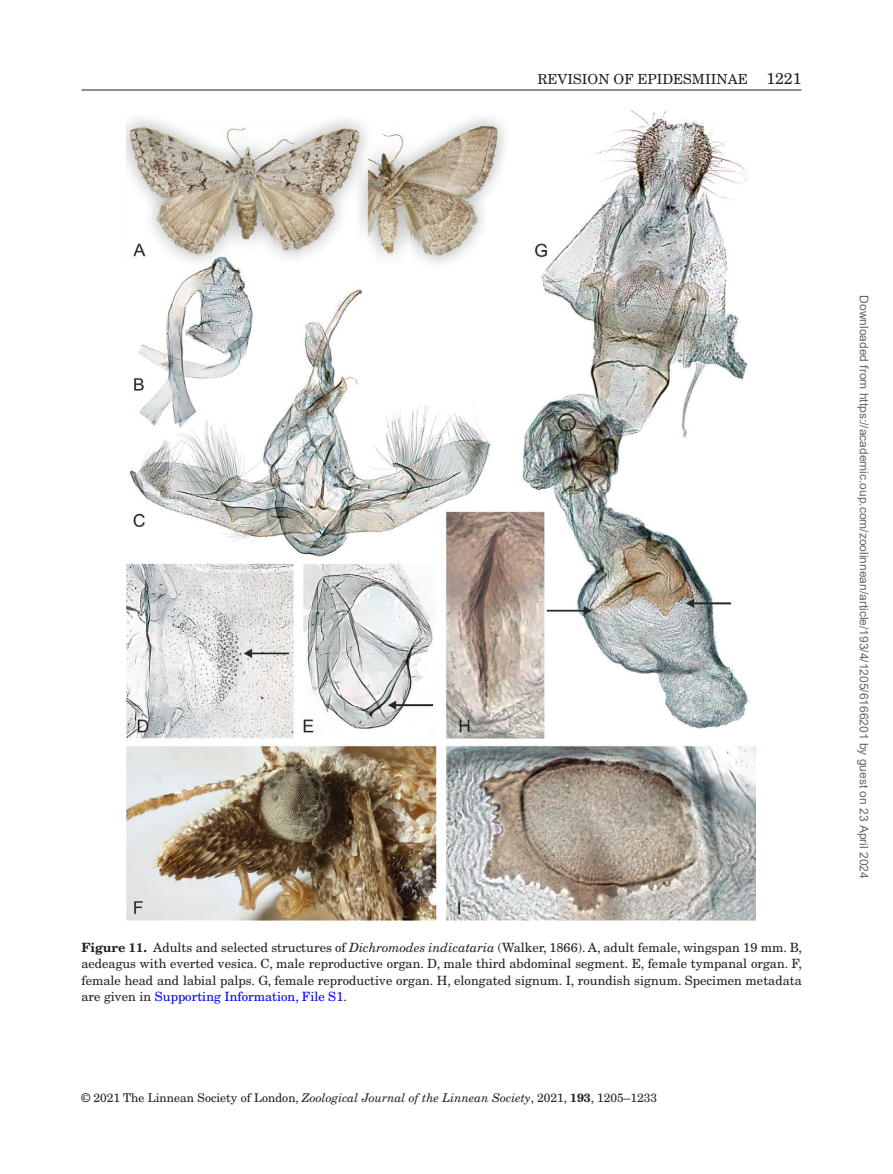
<style>
.page{position:relative;width:893px;height:1174px;background:#fff}
.page>*{position:absolute;margin:0;border:0;box-sizing:border-box;transform-origin:0 0}
.t1{font:13.8px "New Century Schlbk";color:#231f20}
.t2{font:12.75px/16.5px "New Century Schlbk";color:#231f20;text-align:justify}
.t3{font:12px "Arial";color:#666}
.t4{font:12px "New Century Schlbk";color:#231f20}
.s1{font-size:15.75px}
.s2{font-weight:700}
.s3{font-style:italic}
.s4{color:#00f}
</style>
<div class="page">
<hr style="left:81px;top:90px;width:720px;height:1px;background:#231f20">
<img style="left:127px;top:110px;width:629px;height:810px">
<p class="t1" style="left:537px;top:70px;width:265px">REVISION OF EPIDESMIINAE <span class="s1">1221</span></p>
<p class="t2" style="left:81px;top:939px;width:722px"><span class="s2">Figure 11.</span> Adults and selected structures of <span class="s3">Dichromodes indicataria</span> (Walker, 1866). A, adult female, wingspan 19 mm. B, aedeagus with everted vesica. C, male reproductive organ. D, male third abdominal segment. E, female tympanal organ. F, female head and labial palps. G, female reproductive organ. H, elongated signum. I, roundish signum. Specimen metadata are given in <span class="s4">Supporting Information, File S1</span>.</p>
<p class="t4" style="left:81px;top:1090px;width:577px">© 2021 The Linnean Society of London, <span class="s3">Zoological Journal of the Linnean Society</span>, 2021, <span class="s2">193</span>, 1205–1233</p>
<p class="t3" style="left:868px;top:295px;width:585px;rotate:90deg">Downloaded from https://academic.oup.com/zoolinnean/article/193/4/1205/6166201 by guest on 23 April 2024</p>
</div>
